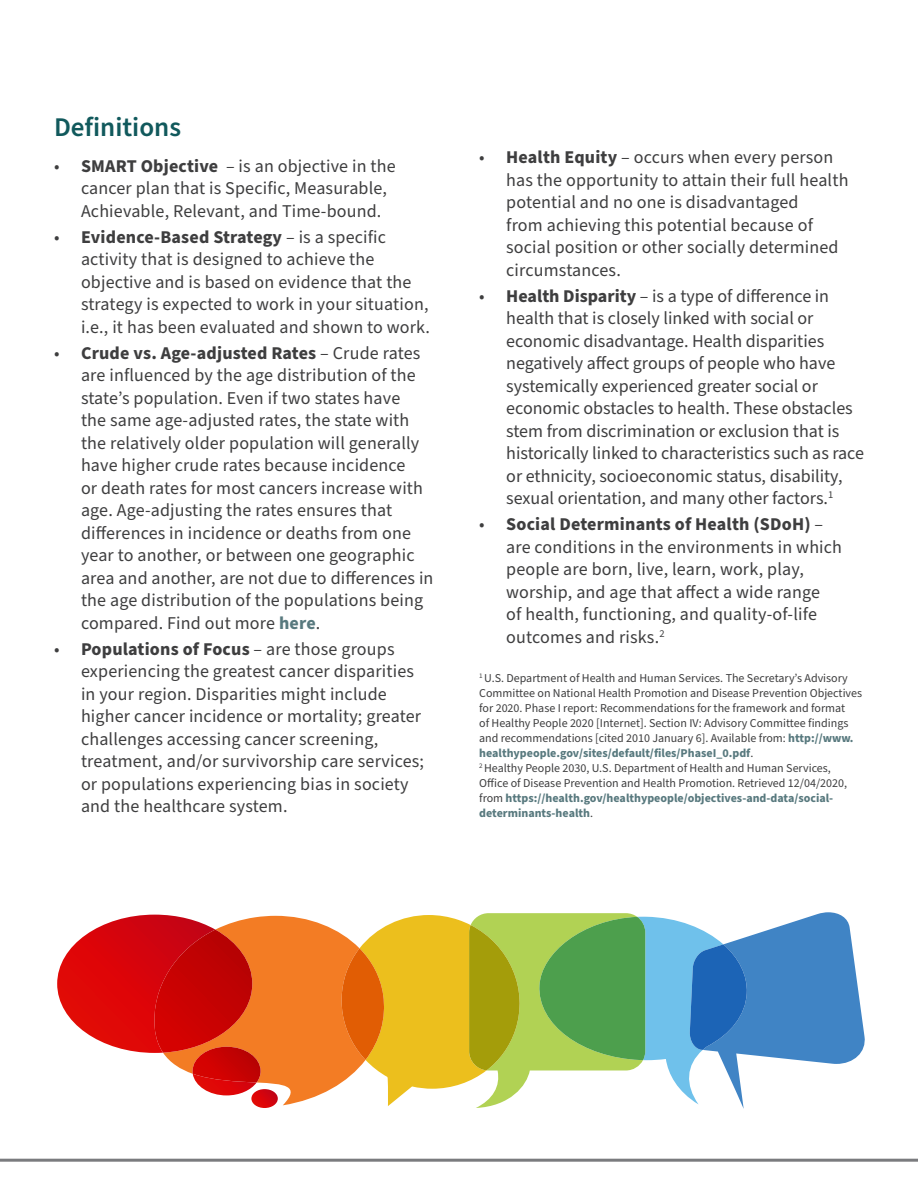
<style>
.page{position:relative;width:918px;height:1188px;background:#fff}
.page>*{position:absolute;margin:0;border:0;box-sizing:border-box;transform-origin:0 0}
.Subheading_1{font:600 27px "Source Sans Pro";color:#11595c}
.t1{font:18px/22.5px "Source Sans Pro";letter-spacing:.01em;color:#3e3e3f}
.Footnote{font:12px/15px "Source Sans Pro";color:#3e3e3f}
.s1{font-weight:700}
.s2{font-weight:700;color:#58797e}
</style>
<div class="page">
<hr style="left:0;top:1159px;width:918px;height:3px;background:#7a7b7e">
<svg style="left:57px;top:912px;width:808px;height:197px"></svg>
<p class="Subheading_1" style="left:54px;top:109px;width:129px">Definitions</p>
<p class="t1" style="left:81px;top:155px;width:316px;text-indent:-27px">• <span class="s1">SMART Objective</span> – is an objective in the cancer plan that is Specific, Measurable,<br>Achievable, Relevant, and Time-bound.</p>
<p class="t1" style="left:81px;top:226px;width:351px;text-indent:-27px">• <span class="s1">Evidence-Based Strategy</span> – is a specific activity that is designed to achieve the objective and is based on evidence that the strategy is expected to work in your situation, i.e., it has been evaluated and shown to work.</p>
<p class="t1" style="left:81px;top:342px;width:354px;text-indent:-27px">• <span class="s1">Crude vs. Age-adjusted Rates</span> – Crude rates are influenced by the age distribution of the state’s population. Even if two states have<br>the same age-adjusted rates, the state with the relatively older population will generally have higher crude rates because incidence<br>or death rates for most cancers increase with age. Age-adjusting the rates ensures that differences in incidence or deaths from one year to another, or between one geographic area and another, are not due to differences in the age distribution of the populations being compared. Find out more <span class="s2">here</span>.</p>
<p class="t1" style="left:81px;top:638px;width:345px;text-indent:-27px">• <span class="s1">Populations of Focus</span> – are those groups experiencing the greatest cancer disparities in your region. Disparities might include higher cancer incidence or mortality; greater challenges accessing cancer screening, treatment, and/or survivorship care services; or populations experiencing bias in society and the healthcare system.</p>
<p class="t1" style="left:506px;top:146px;width:344px;text-indent:-27px">• <span class="s1">Health Equity</span> – occurs when every person has the opportunity to attain their full health potential and no one is disadvantaged<br>from achieving this potential because of social position or other socially determined circumstances.</p>
<p class="t1" style="left:506px;top:285px;width:359px;text-indent:-27px">• <span class="s1">Health Disparity</span> – is a type of difference in health that is closely linked with social or economic disadvantage. Health disparities negatively affect groups of people who have systemically experienced greater social or economic obstacles to health. These obstacles stem from discrimination or exclusion that is historically linked to characteristics such as race or ethnicity, socioeconomic status, disability, sexual orientation, and many other factors.<sup>1</sup></p>
<p class="t1" style="left:506px;top:514px;width:337px;text-indent:-27px">• <span class="s1">Social Determinants of Health (SDoH)</span> – are conditions in the environments in which people are born, live, learn, work, play, worship, and age that affect a wide range<br>of health, functioning, and quality-of-life outcomes and risks.<sup>2</sup></p>
<p class="Footnote" style="left:479px;top:671px;width:384px"><sup>1</sup> U.S. Department of Health and Human Services. The Secretary’s Advisory Committee on National Health Promotion and Disease Prevention Objectives for 2020. Phase I report: Recommendations for the framework and format<br>of Healthy People 2020 [Internet]. Section IV: Advisory Committee findings and recommendations [cited 2010 January 6]. Available from: <span class="s2">http://www. healthypeople.gov/sites/default/files/PhaseI_0.pdf</span>.</p>
<p class="Footnote" style="left:479px;top:761px;width:369px"><sup>2</sup> Healthy People 2030, U.S. Department of Health and Human Services, Office of Disease Prevention and Health Promotion. Retrieved 12/04/2020, from <span class="s2">https://health.gov/healthypeople/objectives-and-data/social&shy;determinants-health</span>.</p>
</div>
